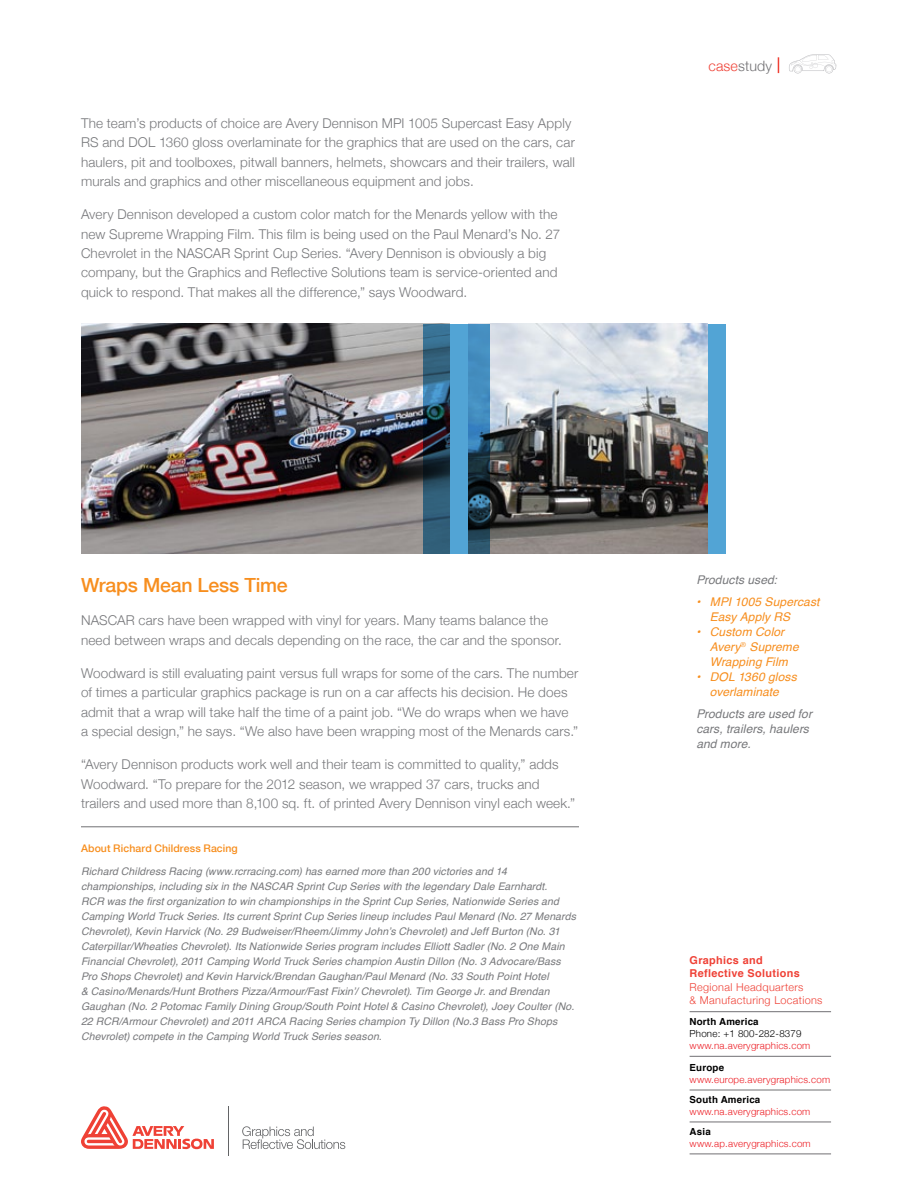
<style>
.page{position:relative;width:918px;height:1188px;background:#fff}
.page>*{position:absolute;margin:0;border:0;box-sizing:border-box;transform-origin:0 0}
.t1{font:500 19.5px "Helvetica Neue";letter-spacing:-.01em;color:#f78e1e}
.t2{font:300 14.25px "Helvetica Neue";letter-spacing:.01em;color:#717073}
.t3{font:300 13.5px/19.5px "Helvetica Neue";letter-spacing:.01em;color:#77787b}
.t4{font:italic 12px/15px "Helvetica";letter-spacing:.01em;color:#f78e1e}
.t5{font:italic 12px/15px "Helvetica";letter-spacing:.01em;color:#77787b}
.t6{font:300 10.8px/13.5px "Helvetica Neue";letter-spacing:.03em;color:#ef4136}
.t7{font:700 10.8px/13.5px "Helvetica";letter-spacing:.03em;color:#ef4136}
.t8{font:italic 10.5px/15px "Helvetica";letter-spacing:.015em;color:#77787b}
.t9{font:500 10.5px "Helvetica Neue";letter-spacing:.01em;color:#f78e1e}
.t10{font:300 9.75px "Helvetica Neue";letter-spacing:.02em;color:#ed1d24}
.t11{font:700 9.75px "Helvetica";letter-spacing:.02em;color:#000}
.t12{font:300 9.75px "Helvetica Neue";letter-spacing:.02em;color:#000}
.s1{color:#ef4136}
</style>
<div class="page">
<svg style="left:778px;top:57px;width:1px;height:16px"></svg>
<svg style="left:789px;top:54px;width:47px;height:19px"></svg>
<div style="left:659px;top:324px;width:67px;height:229px;background:#52a4d5"></div>
<img style="left:490px;top:324px;width:218px;height:229px">
<img style="left:81px;top:324px;width:342px;height:229px">
<svg style="left:423px;top:324px;width:67px;height:229px;background:#366d8f"></svg>
<hr style="left:228px;top:1106px;width:1px;height:50px;background:#636466">
<svg style="left:81px;top:1106px;width:133px;height:43px"></svg>
<svg style="left:242px;top:1126px;width:103px;height:23px"></svg>
<hr style="left:690px;top:1056px;width:141px;height:1px;background:#717073">
<hr style="left:690px;top:1011px;width:141px;height:1px;background:#717073">
<hr style="left:81px;top:827px;width:498px;height:1px;background:#717073">
<hr style="left:690px;top:1090px;width:141px;height:1px;background:#717073">
<hr style="left:690px;top:1122px;width:141px;height:1px;background:#717073">
<hr style="left:690px;top:1154px;width:141px;height:1px;background:#717073">
<p class="t3" style="left:81px;top:113px;width:496px">The team’s products of choice are Avery Dennison MPI 1005 Supercast Easy Apply RS and DOL 1360 gloss overlaminate for the graphics that are used on the cars, car haulers, pit and toolboxes, pitwall banners, helmets, showcars and their trailers, wall murals and graphics and other miscellaneous equipment and jobs.</p>
<p class="t3" style="left:81px;top:204px;width:481px">Avery Dennison developed a custom color match for the Menards yellow with the new Supreme Wrapping Film. This film is being used on the Paul Menard’s No. 27<br>Chevrolet in the NASCAR Sprint Cup Series. “Avery Dennison is obviously a big company, but the Graphics and Reflective Solutions team is service-oriented and quick to respond. That makes all the difference,” says Woodward.</p>
<h1 class="t1" style="left:81px;top:574px;width:208px">Wraps Mean Less Time</h1>
<p class="t3" style="left:81px;top:610px;width:482px">NASCAR cars have been wrapped with vinyl for years. Many teams balance the need between wraps and decals depending on the race, the car and the sponsor.</p>
<p class="t3" style="left:81px;top:663px;width:499px">Woodward is still evaluating paint versus full wraps for some of the cars. The number of times a particular graphics package is run on a car affects his decision. He does admit that a wrap will take half the time of a paint job. “We do wraps when we have a special design,” he says. “We also have been wrapping most of the Menards cars.”</p>
<p class="t3" style="left:81px;top:754px;width:496px">“Avery Dennison products work well and their team is committed to quality,” adds<br>Woodward. “To prepare for the 2012 season, we wrapped 37 cars, trucks and trailers and used more than 8,100 sq. ft. of printed Avery Dennison vinyl each week.”</p>
<p class="t9" style="left:81px;top:842px;width:158px">About Richard Childress Racing</p>
<p class="t8" style="left:81px;top:864px;width:496px">Richard Childress Racing (www.rcrracing.com) has earned more than 200 victories and 14 championships, including six in the NASCAR Sprint Cup Series with the legendary Dale Earnhardt.<br>RCR was the first organization to win championships in the Sprint Cup Series, Nationwide Series and Camping World Truck Series. Its current Sprint Cup Series lineup includes Paul Menard (No. 27 Menards Chevrolet), Kevin Harvick (No. 29 Budweiser/Rheem/Jimmy John’s Chevrolet) and Jeff Burton (No. 31<br>Caterpillar/Wheaties Chevrolet). Its Nationwide Series program includes Elliott Sadler (No. 2 One Main Financial Chevrolet), 2011 Camping World Truck Series champion Austin Dillon (No. 3 Advocare/Bass Pro Shops Chevrolet) and Kevin Harvick/Brendan Gaughan/Paul Menard (No. 33 South Point Hotel<br>&amp; Casino/Menards/Hunt Brothers Pizza/Armour/Fast Fixin’/ Chevrolet). Tim George Jr. and Brendan Gaughan (No. 2 Potomac Family Dining Group/South Point Hotel &amp; Casino Chevrolet), Joey Coulter (No.<br>22 RCR/Armour Chevrolet) and 2011 ARCA Racing Series champion Ty Dillon (No.3 Bass Pro Shops Chevrolet) compete in the Camping World Truck Series season.</p>
<p class="t2" style="left:708px;top:57px;width:65px"><span class="s1">case</span>study</p>
<p class="t5" style="left:696px;top:573px;width:82px">Products used:</p>
<p class="t4" style="left:710px;top:595px;width:111px;text-indent:-14px">• MPI 1005 Supercast<br>Easy Apply RS</p>
<p class="t4" style="left:710px;top:625px;width:90px;text-indent:-14px">• Custom Color<br>Avery<sup>®</sup> Supreme<br>Wrapping Film</p>
<p class="t4" style="left:696px;top:670px;width:102px;text-align:center">• DOL 1360 gloss overlaminate</p>
<p class="t5" style="left:696px;top:706px;width:117px">Products are used for cars, trailers, haulers and more.</p>
<p class="t7" style="left:690px;top:954px;width:112px">Graphics and<br>Reflective Solutions</p>
<p class="t6" style="left:690px;top:980px;width:134px">Regional Headquarters<br>&amp; Manufacturing Locations</p>
<p class="t11" style="left:690px;top:1014px;width:71px">North America</p>
<p class="t12" style="left:690px;top:1028px;width:114px">Phone: +1 800-282-8379</p>
<p class="t10" style="left:690px;top:1040px;width:122px">www.na.averygraphics.com</p>
<p class="t11" style="left:690px;top:1059px;width:36px">Europe</p>
<p class="t10" style="left:690px;top:1073px;width:142px">www.europe.averygraphics.com</p>
<p class="t11" style="left:690px;top:1091px;width:72px">South America</p>
<p class="t10" style="left:690px;top:1105px;width:122px">www.na.averygraphics.com</p>
<p class="t11" style="left:690px;top:1123px;width:23px">Asia</p>
<p class="t10" style="left:690px;top:1137px;width:123px">www.ap.averygraphics.com</p>
</div>
